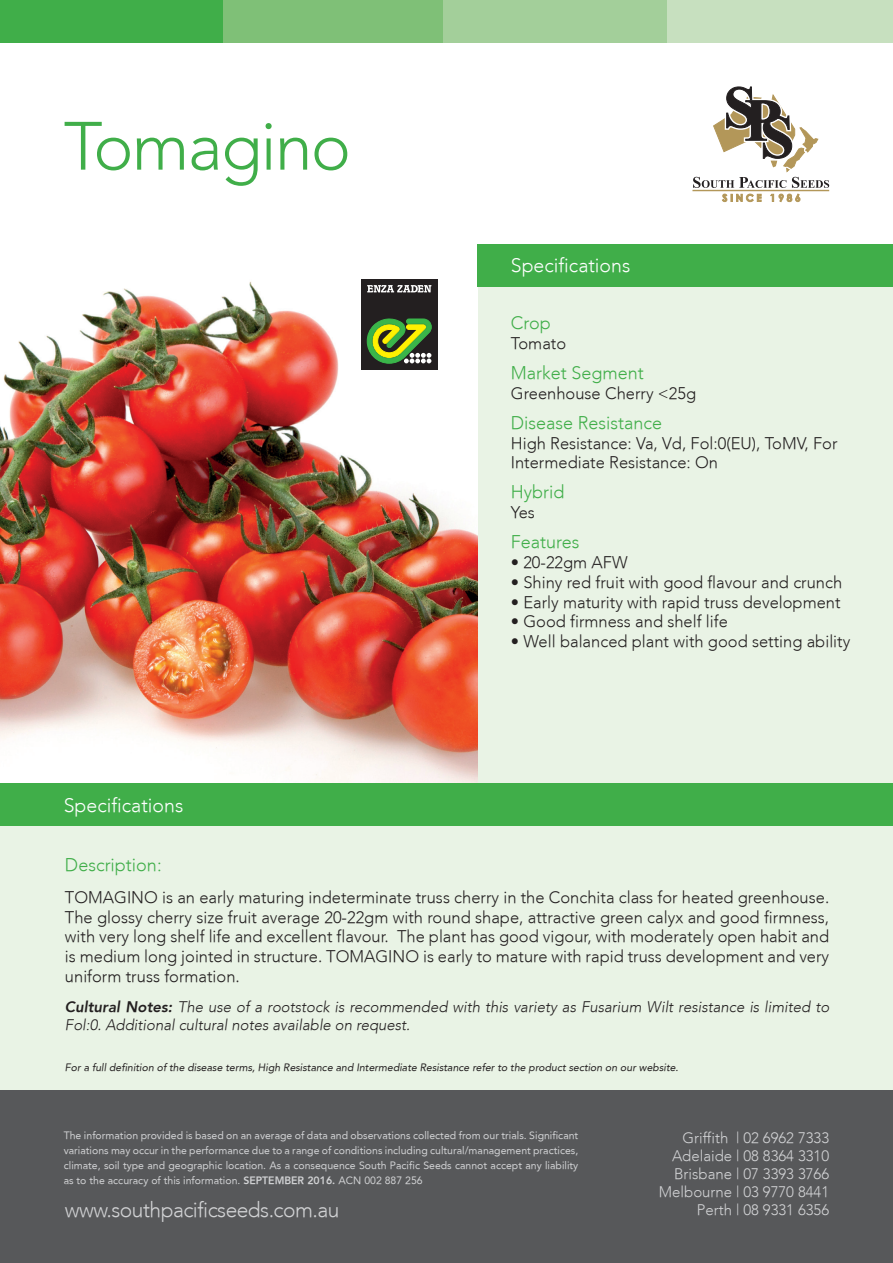
<style>
.page{position:relative;width:893px;height:1263px;background:#fff}
.page>*{position:absolute;margin:0;border:0;box-sizing:border-box;transform-origin:0 0}
.t1{font:300 67.5px "Avenir";letter-spacing:-.025em;color:#40ae49}
.t2{font:300 21px "Avenir";letter-spacing:-.025em;color:#d1d2d4}
.t3{font:300 19.5px "Avenir";color:#fff}
.t4{font:300 18px "Avenir";color:#40ae49}
.t5{font:300 16.5px/19.8px "Avenir";color:#231f20;text-align:justify}
.t6{font:italic 300 15px/18px "Avenir";color:#231f20}
.t7{font:300 15px/18px "Avenir";color:#d1d2d4;text-align:right}
.t8{font:10.5px/15px "Avenir";color:#d1d2d4;text-align:justify}
.t9{font:italic 10.5px "Avenir";color:#231f20}
.s1{font-weight:800}
</style>
<div class="page">
<div style="left:0;top:244px;width:893px;height:847px;background:#e9f3e5"></div>
<img style="left:0;top:244px;width:478px;height:540px">
<div style="left:0;top:1091px;width:893px;height:172px;background:#57585a"></div>
<div style="left:0;top:784px;width:893px;height:42px;background:#40ae49"></div>
<div style="left:478px;top:244px;width:415px;height:43px;background:#40ae49"></div>
<div style="left:0;top:0;width:223px;height:43px;background:#40ae49"></div>
<div style="left:223px;top:0;width:224px;height:43px;background:#7fc077"></div>
<div style="left:444px;top:0;width:224px;height:43px;background:#a3cf9a"></div>
<div style="left:668px;top:0;width:225px;height:43px;background:#c7e0bf"></div>
<hr style="left:692px;top:190px;width:137px;height:1px;background:#b39759">
<svg style="left:722px;top:194px;width:39px;height:8px"></svg>
<svg style="left:771px;top:194px;width:29px;height:8px"></svg>
<svg style="left:693px;top:86px;width:136px;height:102px"></svg>
<div style="left:361px;top:279px;width:77px;height:91px;background:#231f20"></div>
<svg style="left:367px;top:319px;width:65px;height:45px"></svg>
<svg style="left:367px;top:285px;width:64px;height:7px"></svg>
<h1 class="t1" style="left:64px;top:107px;width:289px">Tomagino</h1>
<p class="t3" style="left:64px;top:793px;width:121px">Specifications</p>
<p class="t3" style="left:511px;top:254px;width:121px">Specifications</p>
<p class="t4" style="left:511px;top:312px;width:42px">Crop</p>
<p class="t5" style="left:511px;top:333px;width:57px">Tomato</p>
<p class="t4" style="left:511px;top:362px;width:135px">Market Segment</p>
<p class="t5" style="left:511px;top:383px;width:187px">Greenhouse Cherry &lt;25g</p>
<p class="t4" style="left:511px;top:412px;width:153px">Disease Resistance</p>
<p class="t5" style="left:511px;top:433px;width:328px">High Resistance: Va, Vd, Fol:0(EU), ToMV, For<br>Intermediate Resistance: On</p>
<p class="t4" style="left:511px;top:482px;width:55px">Hybrid</p>
<p class="t5" style="left:511px;top:503px;width:26px">Yes</p>
<p class="t4" style="left:511px;top:531px;width:70px">Features</p>
<p class="t5" style="left:511px;top:552px;width:118px">• 20-22gm AFW</p>
<p class="t5" style="left:511px;top:572px;width:333px">• Shiny red fruit with good flavour and crunch</p>
<p class="t5" style="left:511px;top:592px;width:331px">• Early maturity with rapid truss development</p>
<p class="t5" style="left:511px;top:612px;width:219px">• Good firmness and shelf life</p>
<p class="t5" style="left:511px;top:632px;width:341px">• Well balanced plant with good setting ability</p>
<p class="t4" style="left:65px;top:854px;width:98px">Description:</p>
<p class="t5" style="left:65px;top:887px;width:766px">TOMAGINO is an early maturing indeterminate truss cherry in the Conchita class for heated greenhouse.<br>The glossy cherry size fruit average 20-22gm with round shape, attractive green calyx and good firmness, with very long shelf life and excellent flavour. The plant has good vigour, with moderately open habit and is medium long jointed in structure. TOMAGINO is early to mature with rapid truss development and very uniform truss formation.</p>
<p class="t6" style="left:65px;top:998px;width:766px"><span class="s1">Cultural Notes:</span> The use of a rootstock is recommended with this variety as Fusarium Wilt resistance is limited to<br>Fol:0. Additional cultural notes available on request.</p>
<p class="t9" style="left:65px;top:1061px;width:615px">For a full definition of the disease terms, High Resistance and Intermediate Resistance refer to the product section on our website.</p>
<p class="t8" style="left:64px;top:1128px;width:516px">The information provided is based on an average of data and observations collected from our trials. Significant variations may occur in the performance due to a range of conditions including cultural/management practices, climate, soil type and geographic location. As a consequence South Pacific Seeds cannot accept any liability as to the accuracy of this information. <span class="s1">SEPTEMBER 2016.</span> ACN 002 887 256</p>
<p class="t7" style="left:659px;top:1129px;width:172px">Griffith | 02 6962 7333<br>Adelaide | 08 8364 3310<br>Brisbane | 07 3393 3766<br>Melbourne | 03 9770 8441<br>Perth | 08 9331 6356</p>
<p class="t2" style="left:65px;top:1197px;width:276px">www.southpacificseeds.com.au</p>
</div>
